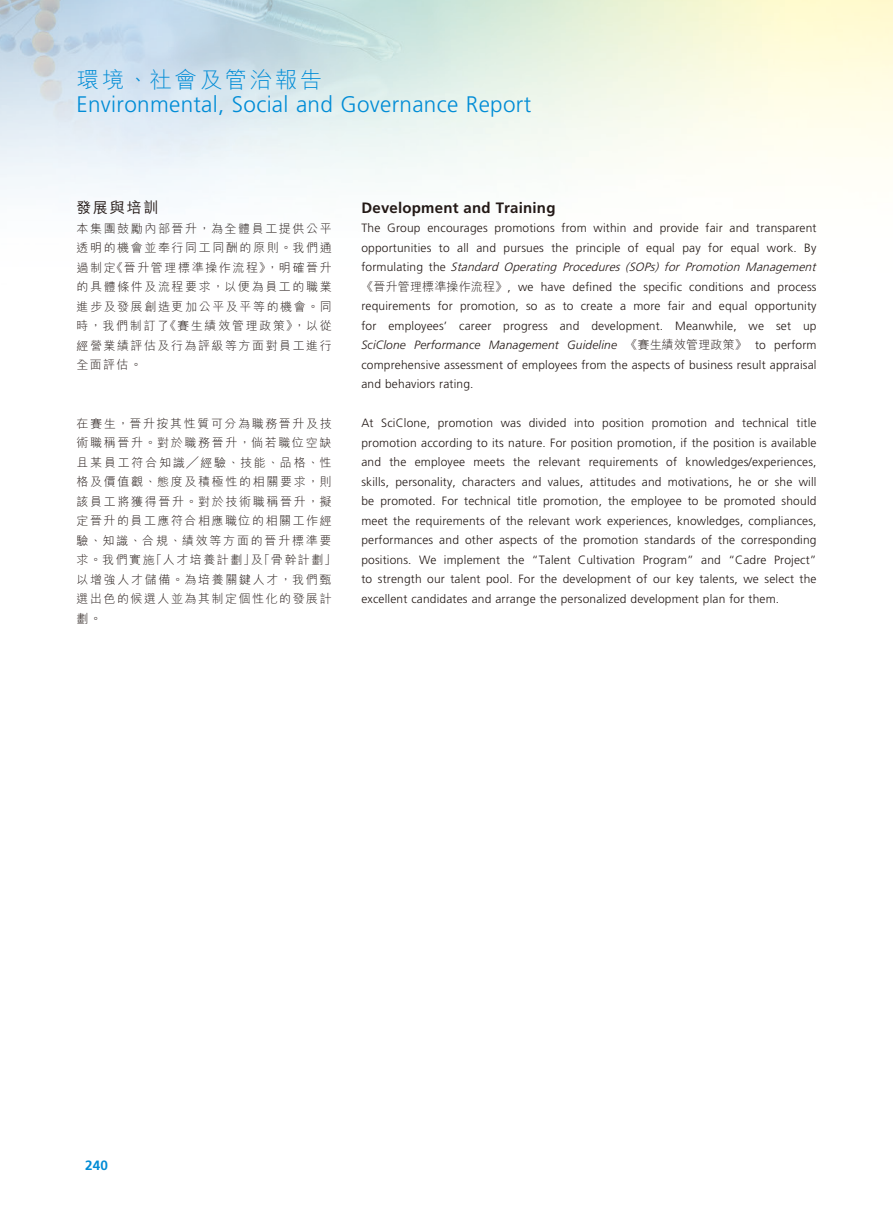
<style>
.page{position:relative;width:893px;height:1212px;background:#fff}
.page>*{position:absolute;margin:0;border:0;box-sizing:border-box;transform-origin:0 0}
.t1{font:300 22.5px "Frutiger";letter-spacing:.015em;color:#008cd6}
.t2{font:300 22.5px "M Hei HK";letter-spacing:.115em;color:#008cd6}
.t3{font:700 15px "Frutiger";letter-spacing:.015em;color:#231916}
.t4{font:500 15px "M Hei HK";letter-spacing:.115em;color:#231916}
.t5{font:700 13.5px "Frutiger";color:#008cd6}
.t6{font:300 12px/19.5px "Frutiger";letter-spacing:.015em;color:#231916}
.t7{font:300 12px/19.5px "M Hei HK";letter-spacing:.13em;color:#231916;text-align:justify}
.s1{font-style:italic}
.s2{font-family:"M Hei HK"}
</style>
<div class="page">
<h1 class="t2" style="left:77px;top:64px;width:247px">環境、社會及管治報告</h1>
<h1 class="t1" style="left:77px;top:92px;width:456px">Environmental, Social and Governance Report</h1>
<p class="t4" style="left:77px;top:197px;width:83px">發展與培訓</p>
<p class="t7" style="left:77px;top:218px;width:257px">本集團鼓勵內部晉升，為全體員工提供公平透明的機會並奉行同工同酬的原則。我們通過制定《晉升管理標準操作流程》，明確晉升的具體條件及流程要求，以便為員工的職業進步及發展創造更加公平及平等的機會。同時，我們制訂了《賽生績效管理政策》，以從經營業績評估及行為評級等方面對員工進行全面評估。</p>
<p class="t7" style="left:77px;top:413px;width:261px;text-align:left">在賽生，晉升按其性質可分為職務晉升及技術職稱晉升。對於職務晉升，倘若職位空缺且某員工符合知識╱經驗、技能、品格、性格及價值觀、態度及積極性的相關要求，則該員工將獲得晉升。對於技術職稱晉升，擬定晉升的員工應符合相應職位的相關工作經驗、知識、合規、績效等方面的晉升標準要求。我們實施「人才培養計劃」及「骨幹計劃」以增強人才儲備。為培養關鍵人才，我們甄選出色的候選人並為其制定個性化的發展計劃。</p>
<p class="t3" style="left:361px;top:199px;width:196px">Development and Training</p>
<p class="t6" style="left:361px;top:218px;width:459px">The Group encourages promotions from within and provide fair and transparent opportunities to all and pursues the principle of equal pay for equal work. By f o r m u l a t i n g t h e <span class="s1">Standard Operating Procedures (SOPs) for Promotion Management</span><span class="s2">《晉升管理標準操作流程》</span>, we have defined the specific conditions and process requirements for promotion, so as to create a more fair and equal opportunity for employees’ career progress and development. Meanwhile, we set up <span class="s1">SciClone Performance Management Guideline</span> <span class="s2">《賽生績效管理政策》</span> to perform comprehensive assessment of employees from the aspects of business result appraisal and behaviors rating.</p>
<p class="t6" style="left:361px;top:413px;width:457px;text-align:justify">At SciClone, promotion was divided into position promotion and technical title promotion according to its nature. For position promotion, if the position is available and the employee meets the relevant requirements of knowledges/experiences, skills, personality, characters and values, attitudes and motivations, he or she will be promoted. For technical title promotion, the employee to be promoted should meet the requirements of the relevant work experiences, knowledges, compliances, performances and other aspects of the promotion standards of the corresponding positions. We implement the “Talent Cultivation Program” and “Cadre Project” to strength our talent pool. For the development of our key talents, we select the excellent candidates and arrange the personalized development plan for them.</p>
<p class="t5" style="left:85px;top:1158px;width:24px">240</p>
</div>
